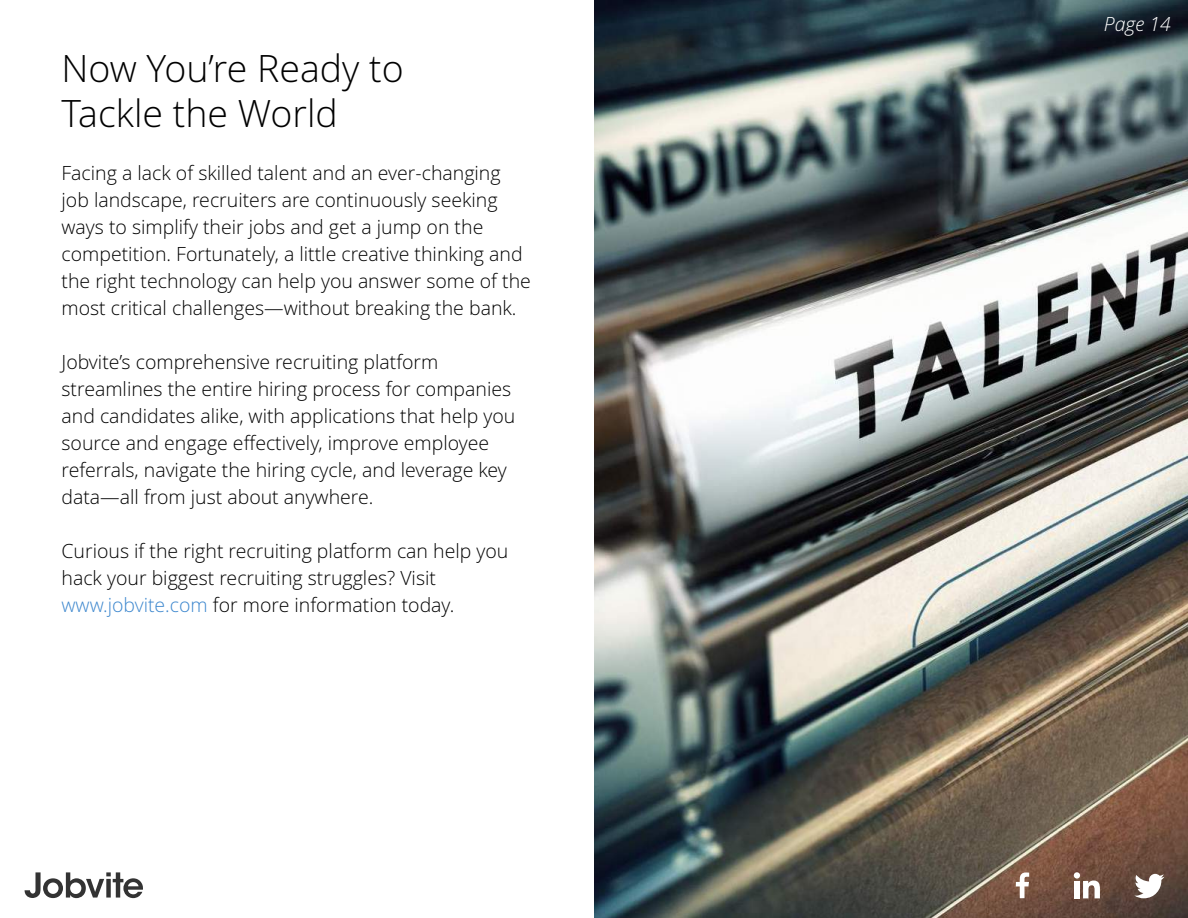
<style>
.page{position:relative;width:1188px;height:918px;background:#fff}
.page>*{position:absolute;margin:0;border:0;box-sizing:border-box;transform-origin:0 0}
.t1{font:300 37.5px/45px "Open Sans";color:#000}
.t2{font:300 19.5px/27px "Open Sans";color:#000}
.t3{font:italic 300 19.5px "Open Sans";color:#fff}
.s1{color:#3d87ce}
</style>
<div class="page">
<img style="left:594px;top:0;width:594px;height:918px">
<svg style="left:25px;top:872px;width:118px;height:26px"></svg>
<svg style="left:1016px;top:872px;width:13px;height:26px"></svg>
<div style="left:1074px;top:881px;width:6px;height:17px;background:#fff"></div>
<div style="left:1074px;top:872px;width:6px;height:7px;background:#fff;border-radius:50%"></div>
<svg style="left:1083px;top:881px;width:17px;height:17px"></svg>
<svg style="left:1134px;top:874px;width:30px;height:24px"></svg>
<h1 class="t1" style="left:62px;top:47px;width:344px">Now You’re Ready to<br>Tackle the World</h1>
<p class="t2" style="left:62px;top:160px;width:471px">Facing a lack of skilled talent and an ever-changing job landscape, recruiters are continuously seeking ways to simplify their jobs and get a jump on the competition. Fortunately, a little creative thinking and the right technology can help you answer some of the most critical challenges—without breaking the bank.</p>
<p class="t2" style="left:62px;top:349px;width:455px">Jobvite’s comprehensive recruiting platform streamlines the entire hiring process for companies and candidates alike, with applications that help you source and engage effectively, improve employee referrals, navigate the hiring cycle, and leverage key data—all from just about anywhere.</p>
<p class="t2" style="left:62px;top:538px;width:448px">Curious if the right recruiting platform can help you hack your biggest recruiting struggles? Visit <span class="s1">www.jobvite.com</span> for more information today.</p>
<p class="t3" style="left:1104px;top:13px;width:68px">Page 14</p>
</div>
